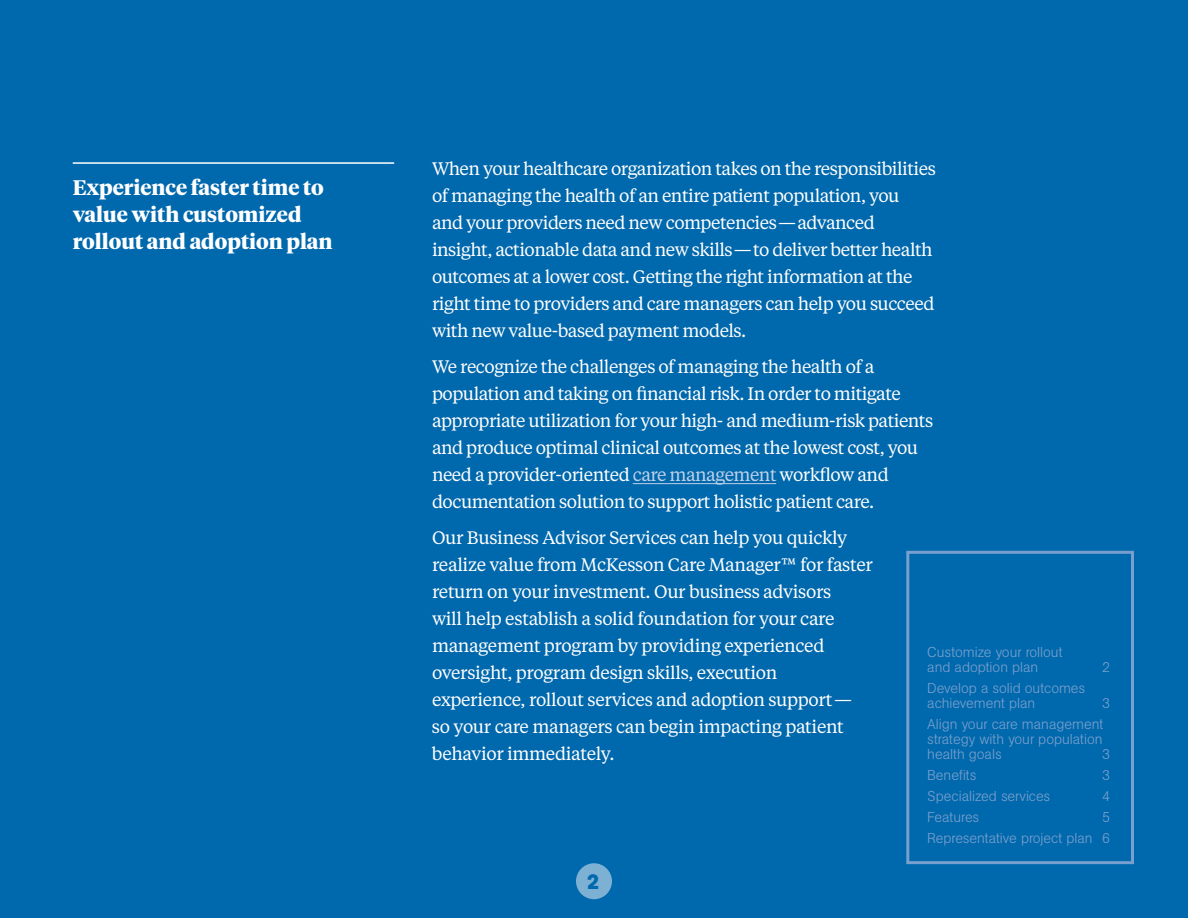
<style>
.page{position:relative;width:1188px;height:918px;background:#0068ac}
.page>*{position:absolute;margin:0;border:0;box-sizing:border-box;transform-origin:0 0}
.t1{font:700 21px/27px "Tiempos Headline";color:#fff}
.t2{font:700 21px "AG Book Pro";color:#0068ac}
.t3{font:18px/27px "Tiempos Text";letter-spacing:-.03em;color:#fff}
.t4{font:300 14.25px/15px "AG Book Pro";color:#789fce}
.s1{color:#c2d1e8}
</style>
<div class="page">
<hr style="left:73px;top:162px;width:321px;height:2px;background:#fff">
<hr style="left:633px;top:483px;width:143px;height:1px;background:#c2d1e8">
<div style="left:906px;top:551px;width:228px;height:313px;border:3px solid #789fce"></div>
<div style="left:576px;top:863px;width:36px;height:36px;background:#7cb1d4;border-radius:50%"></div>
<p class="t1" style="left:73px;top:173px;width:261px">Experience faster time to value with customized rollout and adoption plan</p>
<p class="t3" style="left:432px;top:154px;width:506px">When your healthcare organization takes on the responsibilities of managing the health of an entire patient population, you<br>and your providers need new competencies—advanced insight, actionable data and new skills—to deliver better health outcomes at a lower cost. Getting the right information at the right time to providers and care managers can help you succeed with new value-based payment models.</p>
<p class="t3" style="left:432px;top:352px;width:503px">We recognize the challenges of managing the health of a population and taking on financial risk. In order to mitigate appropriate utilization for your high- and medium-risk patients and produce optimal clinical outcomes at the lowest cost, you need a provider-oriented <span class="s1">care management</span> workflow and documentation solution to support holistic patient care.</p>
<p class="t3" style="left:432px;top:523px;width:442px">Our Business Advisor Services can help you quickly realize value from McKesson Care Manager™ for faster return on your investment. Our business advisors<br>will help establish a solid foundation for your care management program by providing experienced oversight, program design skills, execution experience, rollout services and adoption support— so your care managers can begin impacting patient behavior immediately.</p>
<p class="t4" style="left:927px;top:644px;width:137px">Customize your rollout and adoption plan</p>
<p class="t4" style="left:1102px;top:659px;width:10px">2</p>
<p class="t4" style="left:927px;top:680px;width:159px">Develop a solid outcomes achievement plan</p>
<p class="t4" style="left:927px;top:692px;width:184px;line-height:21px;text-indent:175px">3<br>Align your care management</p>
<p class="t4" style="left:927px;top:731px;width:177px">strategy with your population health goals</p>
<p class="t4" style="left:1102px;top:746px;width:10px">3</p>
<p class="t2" style="left:587px;top:868px;width:14px">2</p>
<p class="t4" style="left:927px;top:767px;width:51px">Benefits</p>
<p class="t4" style="left:1102px;top:767px;width:10px">3</p>
<p class="t4" style="left:927px;top:788px;width:125px">Specialized services</p>
<p class="t4" style="left:1102px;top:788px;width:10px">4</p>
<p class="t4" style="left:927px;top:809px;width:53px">Features</p>
<p class="t4" style="left:927px;top:806px;width:184px;line-height:21px;text-align:right">5<br>Representative project plan 6</p>
</div>
